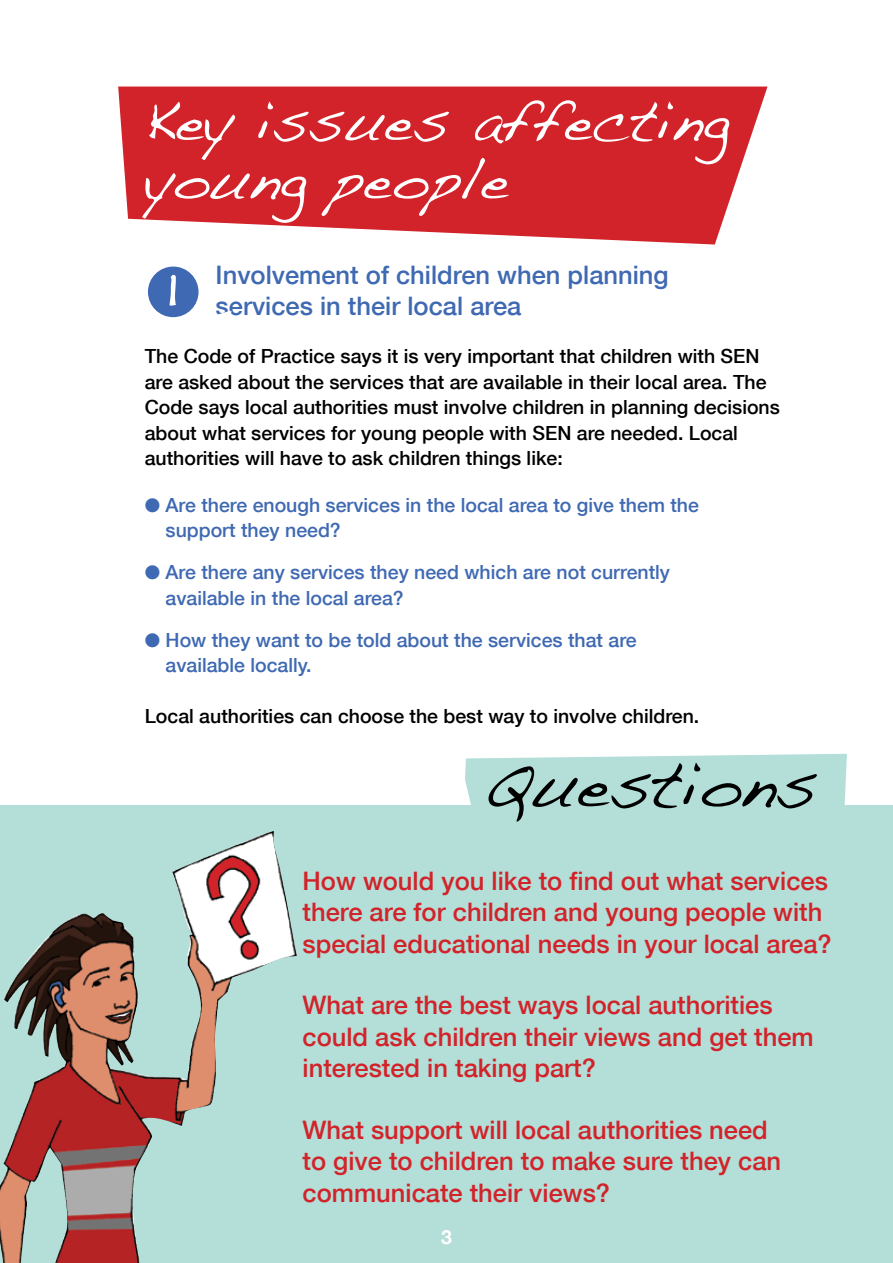
<style>
.page{position:relative;width:893px;height:1263px;background:#fff}
.page>*{position:absolute;margin:0;border:0;box-sizing:border-box;transform-origin:0 0}
.t1{font:66.75px "Handwriting Dakota";color:#000}
.t2{font:66.75px "Handwriting Dakota";color:#fff}
.t3{font:58.5px/58.5px "Handwriting Dakota";color:#fff}
.t4{font:500 25.5px/31.5px "Helvetica Neue";color:#d2232a}
.t5{font:500 25.5px "Helvetica Neue";color:#3f69b2}
.t6{font:500 19.5px/25.5px "Helvetica Neue";color:#000}
.t7{font:500 19.5px/25.5px "Helvetica Neue";color:#3f69b2}
.t8{font:700 19.5px "Helvetica Neue";color:#fff}
</style>
<div class="page">
<div style="left:0;top:806px;width:893px;height:457px;background:#b3dfd8"></div>
<svg style="left:118px;top:87px;width:649px;height:157px;background:#d73d43"></svg>
<div style="left:148px;top:267px;width:51px;height:50px;background:#3f69b2;border-radius:50%"></div>
<div style="left:465px;top:754px;width:382px;height:52px;background:#b3dfd8"></div>
<img style="left:0;top:831px;width:297px;height:432px">
<p class="t3" style="left:145px;top:91px;width:586px">Key issues affecting young people</p>
<p class="t2" style="left:165px;top:243px;width:13px">1</p>
<p class="t5" style="left:216px;top:259px;width:455px">Involvement of children when planning</p>
<p class="t5" style="left:216px;top:291px;width:307px">services in their local area</p>
<p class="t6" style="left:145px;top:343px;width:637px">The Code of Practice says it is very important that children with SEN are asked about the services that are available in their local area. The Code says local authorities must involve children in planning decisions about what services for young people with SEN are needed. Local authorities will have to ask children things like:</p>
<p class="t7" style="left:166px;top:492px;width:535px;text-indent:-21px">● Are there enough services in the local area to give them the support they need?</p>
<p class="t7" style="left:166px;top:559px;width:506px;text-indent:-21px">● Are there any services they need which are not currently available in the local area?</p>
<p class="t7" style="left:166px;top:627px;width:473px;text-indent:-21px">● How they want to be told about the services that are available locally.</p>
<p class="t6" style="left:145px;top:703px;width:556px">Local authorities can choose the best way to involve children.</p>
<p class="t1" style="left:483px;top:744px;width:335px">Questions</p>
<p class="t4" style="left:303px;top:864px;width:527px">How would you like to find out what services</p>
<p class="t4" style="left:303px;top:896px;width:531px">there are for children and young people with special educational needs in your local area?</p>
<p class="t4" style="left:303px;top:989px;width:513px">What are the best ways local authorities could ask children their views and get them interested in taking part?</p>
<p class="t4" style="left:303px;top:1113px;width:480px">What support will local authorities need to give to children to make sure they can communicate their views?</p>
<p class="t8" style="left:441px;top:1225px;width:12px">3</p>
</div>
